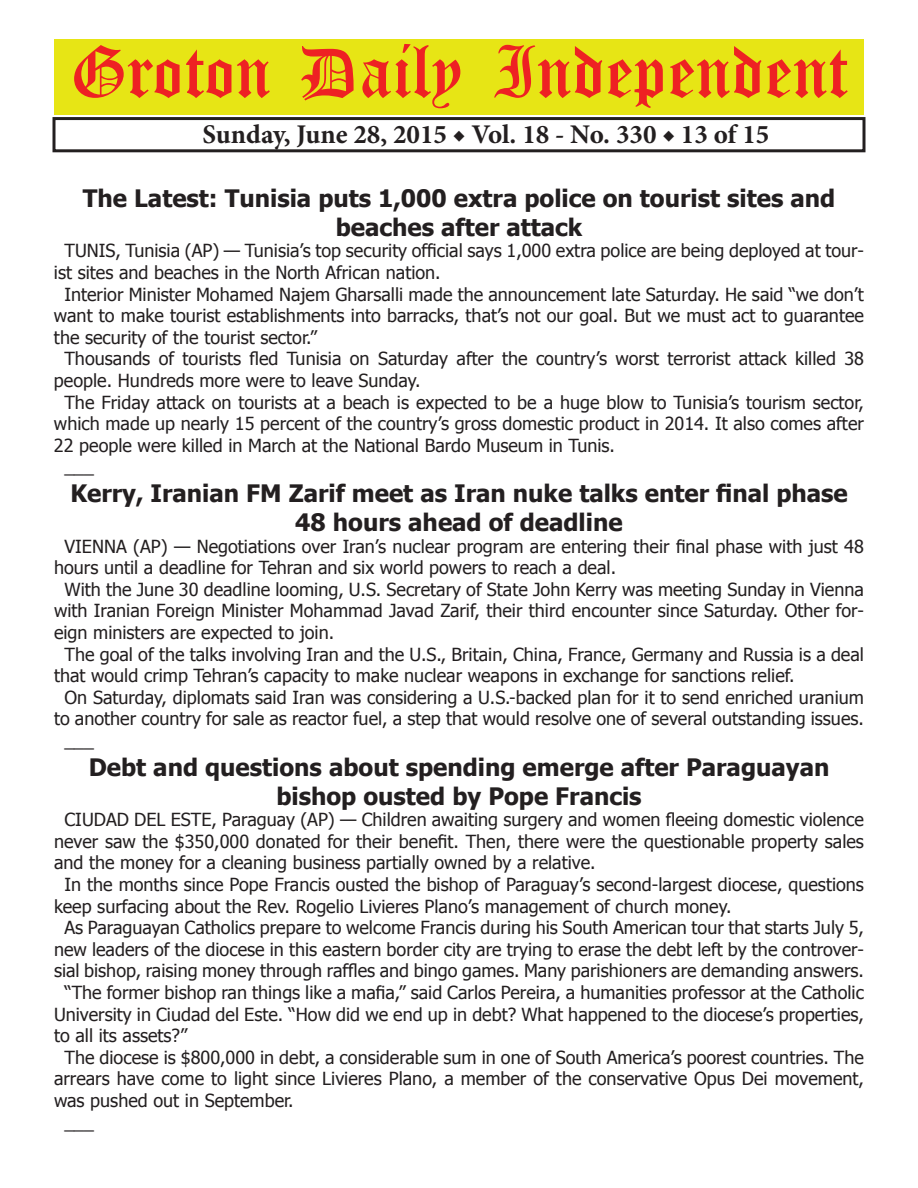
<style>
.page{position:relative;width:918px;height:1188px;background:#fff}
.page>*{position:absolute;margin:0;border:0;box-sizing:border-box;transform-origin:0 0}
.t1{font:54px "Old English Five";color:#ee2123}
.t2{font:700 27px "Minion Pro";color:#231f20}
.t3{font:700 24px/28.8px "Tahoma";color:#231f20;text-align:center}
.t4{font:18px "Tahoma";color:#231f20}
</style>
<div class="page">
<div style="left:52px;top:117px;width:814px;height:35px;border:3px solid #231f20"></div>
<div style="left:54px;top:40px;width:810px;height:75px;background:#e7e515"></div>
<h1 class="t1" style="left:70px;top:47px;width:779px">Groton Daily Independent</h1>
<h2 class="t2" style="left:203px;top:116px;width:568px">Sunday, June 28, 2015 ◆ Vol. 18 - No. 330 ◆ 13 of 15</h2>
<h3 class="t3" style="left:83px;top:182px;width:754px">The Latest: Tunisia puts 1,000 extra police on tourist sites and beaches after attack</h3>
<p class="t4" style="left:64px;top:239px;width:801px">TUNIS, Tunisia (AP) — Tunisia’s top security official says 1,000 extra police are being deployed at tour-</p>
<p class="t4" style="left:54px;top:260px;width:388px">ist sites and beaches in the North African nation.</p>
<p class="t4" style="left:64px;top:282px;width:801px">Interior Minister Mohamed Najem Gharsalli made the announcement late Saturday. He said “we don’t</p>
<p class="t4" style="left:54px;top:304px;width:811px">want to make tourist establishments into barracks, that’s not our goal. But we must act to guarantee</p>
<p class="t4" style="left:54px;top:325px;width:265px">the security of the tourist sector.”</p>
<p class="t4" style="left:64px;top:347px;width:801px">Thousands of tourists fled Tunisia on Saturday after the country’s worst terrorist attack killed 38</p>
<p class="t4" style="left:54px;top:368px;width:368px">people. Hundreds more were to leave Sunday.</p>
<p class="t4" style="left:64px;top:390px;width:801px">The Friday attack on tourists at a beach is expected to be a huge blow to Tunisia’s tourism sector,</p>
<p class="t4" style="left:54px;top:412px;width:811px">which made up nearly 15 percent of the country’s gross domestic product in 2014. It also comes after</p>
<p class="t4" style="left:54px;top:433px;width:563px">22 people were killed in March at the National Bardo Museum in Tunis.</p>
<p class="t4" style="left:64px;top:455px;width:31px">___</p>
<h3 class="t3" style="left:70px;top:478px;width:779px">Kerry, Iranian FM Zarif meet as Iran nuke talks enter final phase<br>48 hours ahead of deadline</h3>
<p class="t4" style="left:64px;top:534px;width:801px">VIENNA (AP) — Negotiations over Iran’s nuclear program are entering their final phase with just 48</p>
<p class="t4" style="left:54px;top:556px;width:564px">hours until a deadline for Tehran and six world powers to reach a deal.</p>
<p class="t4" style="left:64px;top:577px;width:801px">With the June 30 deadline looming, U.S. Secretary of State John Kerry was meeting Sunday in Vienna</p>
<p class="t4" style="left:54px;top:599px;width:812px">with Iranian Foreign Minister Mohammad Javad Zarif, their third encounter since Saturday. Other for-</p>
<p class="t4" style="left:54px;top:620px;width:282px">eign ministers are expected to join.</p>
<p class="t4" style="left:64px;top:642px;width:801px">The goal of the talks involving Iran and the U.S., Britain, China, France, Germany and Russia is a deal</p>
<p class="t4" style="left:54px;top:664px;width:742px">that would crimp Tehran’s capacity to make nuclear weapons in exchange for sanctions relief.</p>
<p class="t4" style="left:64px;top:685px;width:801px">On Saturday, diplomats said Iran was considering a U.S.-backed plan for it to send enriched uranium</p>
<p class="t4" style="left:54px;top:707px;width:811px">to another country for sale as reactor fuel, a step that would resolve one of several outstanding issues.</p>
<p class="t4" style="left:64px;top:728px;width:31px">___</p>
<h3 class="t3" style="left:89px;top:751px;width:742px">Debt and questions about spending emerge after Paraguayan bishop ousted by Pope Francis</h3>
<p class="t4" style="left:64px;top:808px;width:801px">CIUDAD DEL ESTE, Paraguay (AP) — Children awaiting surgery and women fleeing domestic violence</p>
<p class="t4" style="left:54px;top:829px;width:811px">never saw the $350,000 donated for their benefit. Then, there were the questionable property sales</p>
<p class="t4" style="left:54px;top:851px;width:543px">and the money for a cleaning business partially owned by a relative.</p>
<p class="t4" style="left:64px;top:872px;width:801px">In the months since Pope Francis ousted the bishop of Paraguay’s second-largest diocese, questions</p>
<p class="t4" style="left:54px;top:894px;width:679px">keep surfacing about the Rev. Rogelio Livieres Plano’s management of church money.</p>
<p class="t4" style="left:64px;top:916px;width:801px">As Paraguayan Catholics prepare to welcome Francis during his South American tour that starts July 5,</p>
<p class="t4" style="left:54px;top:937px;width:812px">new leaders of the diocese in this eastern border city are trying to erase the debt left by the controver-</p>
<p class="t4" style="left:54px;top:959px;width:811px">sial bishop, raising money through raffles and bingo games. Many parishioners are demanding answers.</p>
<p class="t4" style="left:64px;top:980px;width:801px">“The former bishop ran things like a mafia,” said Carlos Pereira, a humanities professor at the Catholic</p>
<p class="t4" style="left:54px;top:1002px;width:811px">University in Ciudad del Este. “How did we end up in debt? What happened to the diocese’s properties,</p>
<p class="t4" style="left:54px;top:1024px;width:135px">to all its assets?”</p>
<p class="t4" style="left:64px;top:1045px;width:801px">The diocese is $800,000 in debt, a considerable sum in one of South America’s poorest countries. The</p>
<p class="t4" style="left:54px;top:1067px;width:811px">arrears have come to light since Livieres Plano, a member of the conservative Opus Dei movement,</p>
<p class="t4" style="left:54px;top:1088px;width:241px">was pushed out in September.</p>
<p class="t4" style="left:64px;top:1110px;width:31px">___</p>
</div>
